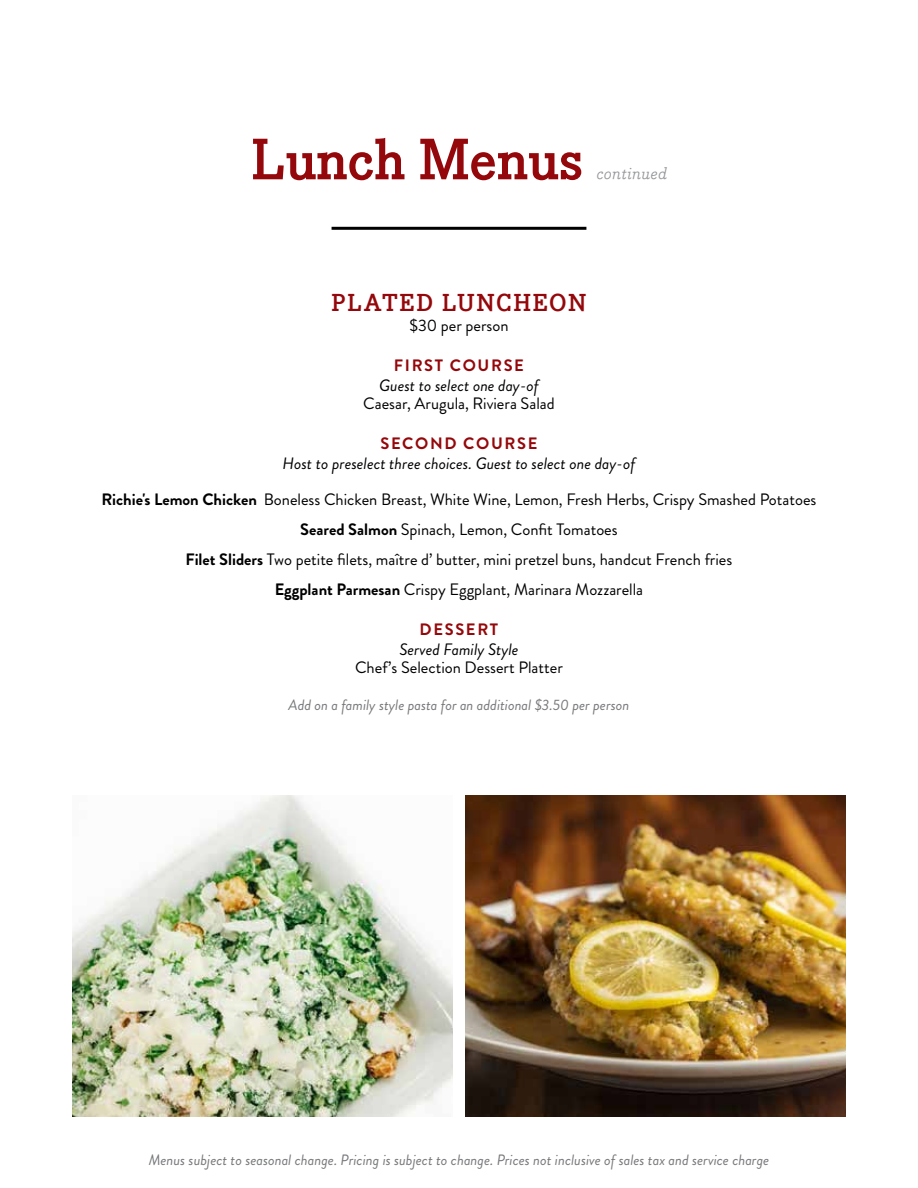
<style>
.page{position:relative;width:918px;height:1188px;background:#fff}
.page>*{position:absolute;margin:0;border:0;box-sizing:border-box;transform-origin:0 0}
.t1{font:700 57px "Bodoni Egyptian Pro";letter-spacing:-.01em;color:#94070a}
.t2{font:700 24px "Bodoni Egyptian Pro";letter-spacing:.06em;color:#94070a}
.t3{font:16.5px/30px "Brandon Grotesque";color:#000;text-align:center}
.t4{font:italic 16.5px "Brandon Grotesque";color:#000}
.t5{font:700 16.5px "Brandon Grotesque";letter-spacing:.1em;color:#94070a}
.t6{font:italic 16.5px "Bodoni Egyptian Pro";letter-spacing:.03em;color:#939598}
.t7{font:italic 15px "Brandon Grotesque";color:#77787b}
.s1{font-style:italic}
.s2{font-weight:700}
</style>
<div class="page">
<img style="left:72px;top:795px;width:380px;height:322px">
<img style="left:466px;top:795px;width:380px;height:322px">
<hr style="left:332px;top:227px;width:254px;height:3px;background:#000">
<h1 class="t1" style="left:251px;top:124px;width:334px">Lunch Menus</h1>
<p class="t6" style="left:596px;top:163px;width:72px">continued</p>
<h2 class="t2" style="left:331px;top:288px;width:257px">PLATED LUNCHEON</h2>
<p class="t3" style="left:409px;top:310px;width:101px">$30 per person</p>
<p class="t5" style="left:394px;top:354px;width:132px">FIRST COURSE</p>
<p class="t4" style="left:379px;top:374px;width:161px">Guest to select one day-of</p>
<p class="t3" style="left:363px;top:388px;width:193px">Caesar, Arugula, Riviera Salad</p>
<p class="t5" style="left:380px;top:432px;width:159px">SECOND COURSE</p>
<p class="t3" style="left:102px;top:445px;width:716px;line-height:36px"><span class="s1">Host to preselect three choices. Guest to select one day-of<br></span><span class="s2">Richie's Lemon Chicken</span> Boneless Chicken Breast, White Wine, Lemon, Fresh Herbs, Crispy Smashed Potatoes</p>
<p class="t3" style="left:186px;top:514px;width:548px"><span class="s2">Seared Salmon</span> Spinach, Lemon, Confit Tomatoes<br><span class="s2">Filet Sliders</span> Two petite filets, maître d’ butter, mini pretzel buns, handcut French fries<br><span class="s2">Eggplant Parmesan</span> Crispy Eggplant, Marinara Mozzarella</p>
<p class="t5" style="left:420px;top:618px;width:80px">DESSERT</p>
<p class="t4" style="left:399px;top:638px;width:121px">Served Family Style</p>
<p class="t3" style="left:355px;top:652px;width:209px">Chef’s Selection Dessert Platter</p>
<p class="t7" style="left:289px;top:695px;width:342px">Add on a family style pasta for an additional $3.50 per person</p>
<p class="t7" style="left:149px;top:1150px;width:622px">Menus subject to seasonal change. Pricing is subject to change. Prices not inclusive of sales tax and service charge</p>
</div>
